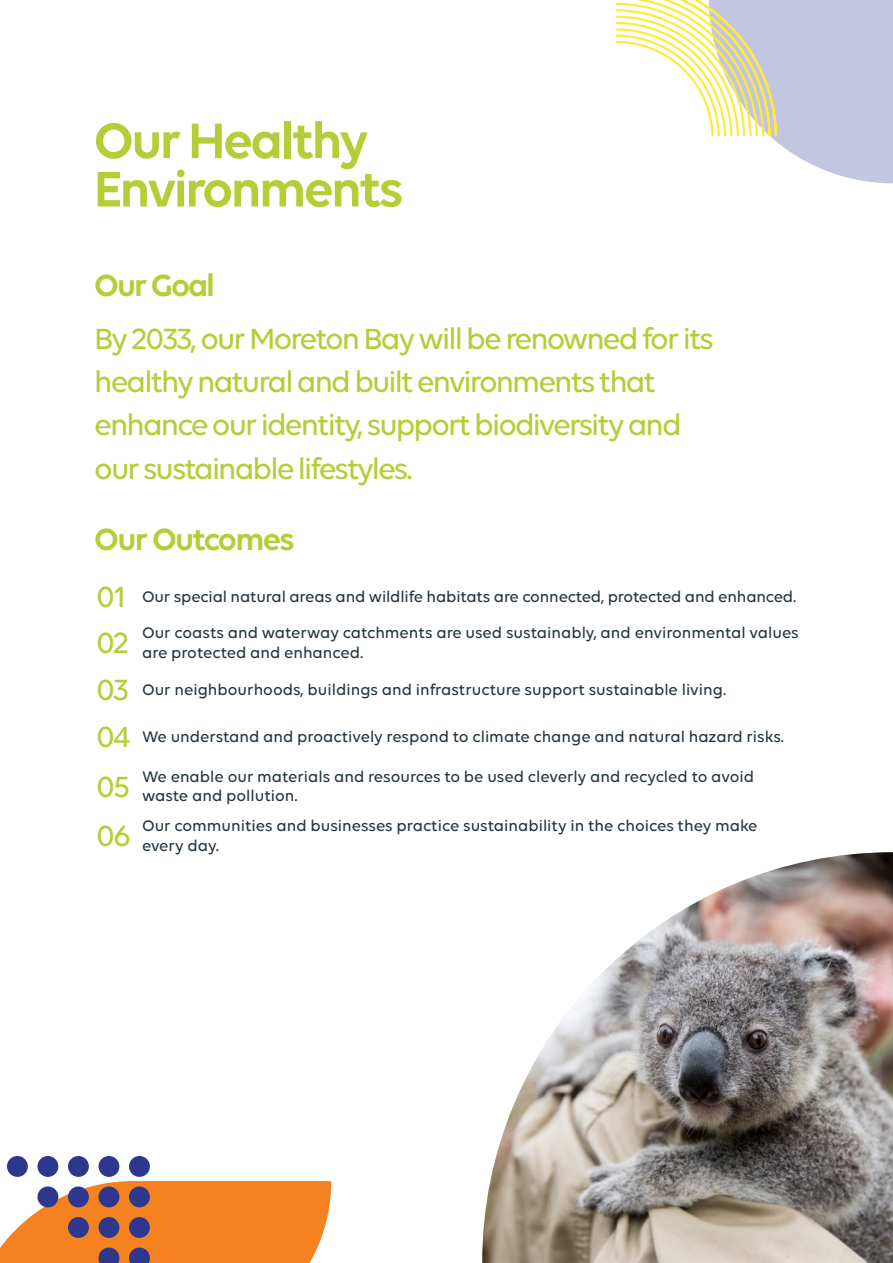
<style>
.page{position:relative;width:893px;height:1263px;background:#fff}
.page>*{position:absolute;margin:0;border:0;box-sizing:border-box;transform-origin:0 0}
.t1{font:600 53.7px/48.4px "Volte";letter-spacing:-.05em;color:#b5cd36}
.t2{font:600 33px "Volte";letter-spacing:-.055em;color:#b5cd36}
.t3{font:500 31.5px/43px "Volte";letter-spacing:-.06em;color:#b5cd36;text-align:justify}
.t4{font:500 16.5px/19.8px "Volte";color:#22353e}
.s1{font-size:31.5px;color:#b5cd36}
</style>
<div class="page">
<img style="left:482px;top:852px;width:411px;height:411px">
<svg style="left:616px;top:0;width:277px;height:183px"></svg>
<div style="left:7px;top:1156px;width:21px;height:21px;background:#2d378e;border-radius:50%"></div>
<div style="left:37px;top:1156px;width:21px;height:21px;background:#2d378e;border-radius:50%"></div>
<div style="left:68px;top:1156px;width:21px;height:21px;background:#2d378e;border-radius:50%"></div>
<div style="left:99px;top:1156px;width:20px;height:21px;background:#2d378e;border-radius:50%"></div>
<svg style="left:0;top:1181px;width:331px;height:82px;background:#e58941"></svg>
<div style="left:129px;top:1217px;width:21px;height:21px;background:#2d378e;border-radius:50%"></div>
<div style="left:129px;top:1186px;width:21px;height:21px;background:#2d378e;border-radius:50%"></div>
<div style="left:129px;top:1156px;width:21px;height:21px;background:#2d378e;border-radius:50%"></div>
<h1 class="t1" style="left:94px;top:115px;width:311px">Our Healthy<br>Environments</h1>
<h2 class="t2" style="left:94px;top:266px;width:122px">Our Goal</h2>
<h3 class="t3" style="left:94px;top:317px;width:621px;text-align:left">By 2033, our Moreton Bay will be renowned for its healthy natural and built environments that enhance our identity, support biodiversity and our sustainable lifestyles.</h3>
<h2 class="t2" style="left:94px;top:520px;width:202px">Our Outcomes</h2>
<p class="t4" style="left:96px;top:586px;width:701px"><span class="s1">01</span> Our special natural areas and wildlife habitats are connected, protected and enhanced.</p>
<h3 class="t3" style="left:96px;top:619px;width:36px;line-height:46.7px">02<br>03<br>04</h3>
<p class="t4" style="left:142px;top:623px;width:658px">Our coasts and waterway catchments are used sustainably, and environmental values are protected and enhanced.</p>
<p class="t4" style="left:142px;top:679px;width:586px">Our neighbourhoods, buildings and infrastructure support sustainable living.</p>
<p class="t4" style="left:142px;top:726px;width:644px">We understand and proactively respond to climate change and natural hazard risks.</p>
<h3 class="t3" style="left:96px;top:764px;width:36px">05</h3>
<p class="t4" style="left:142px;top:766px;width:614px">We enable our materials and resources to be used cleverly and recycled to avoid waste and pollution.</p>
<h3 class="t3" style="left:96px;top:814px;width:36px">06</h3>
<p class="t4" style="left:142px;top:816px;width:617px">Our communities and businesses practice sustainability in the choices they make every day.</p>
</div>
